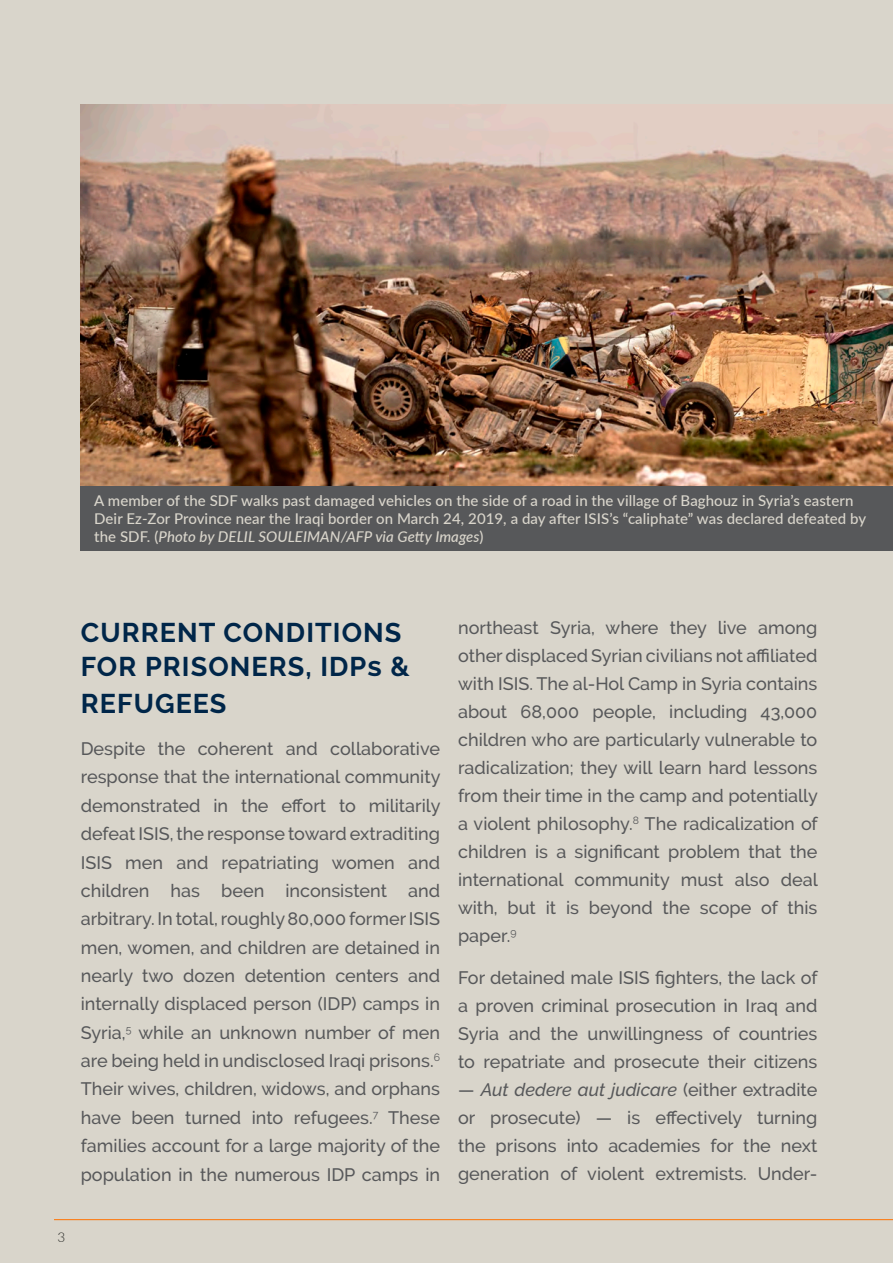
<style>
.page{position:relative;width:893px;height:1263px;background:#d9d5cb}
.page>*{position:absolute;margin:0;border:0;box-sizing:border-box;transform-origin:0 0}
.t1{font:700 27px/33.8px "Raleway";letter-spacing:.04em;color:#002649}
.t2{font:500 18px/28px "Raleway";color:#57585a;text-align:justify}
.t3{font:500 14.85px/18px "Lato";letter-spacing:.005em;color:#d9d5cb}
.t4{font:300 13.5px "Lato";color:#262825}
.s1{font-style:italic}
</style>
<div class="page">
<img style="left:81px;top:105px;width:812px;height:381px">
<hr style="left:54px;top:1219px;width:839px;height:1px;background:#ff7200">
<div style="left:81px;top:486px;width:812px;height:65px;background:#57585a"></div>
<p class="t3" style="left:94px;top:490px;width:774px">A member of the SDF walks past damaged vehicles on the side of a road in the village of Baghouz in Syria’s eastern<br>Deir Ez-Zor Province near the Iraqi border on March 24, 2019, a day after ISIS’s “caliphate” was declared defeated by the SDF. (<span class="s1">Photo by DELIL SOULEIMAN/AFP via Getty Images</span>)</p>
<h1 class="t1" style="left:81px;top:616px;width:330px">CURRENT CONDITIONS<br>FOR PRISONERS, IDPs &amp;</h1>
<h1 class="t1" style="left:81px;top:687px;width:147px">REFUGEES</h1>
<p class="t2" style="left:81px;top:734px;width:361px">Despite the coherent and collaborative response that the international community demonstrated in the effort to militarily defeat ISIS, the response toward extraditing ISIS men and repatriating women and children has been inconsistent and arbitrary. In total, roughly 80,000 former ISIS men, women, and children are detained in nearly two dozen detention centers and internally displaced person (IDP) camps in Syria,<sup>5</sup> while an unknown number of men are being held in undisclosed Iraqi prisons.<sup>6<br></sup>Their wives, children, widows, and orphans have been turned into refugees.<sup>7</sup> These families account for a large majority of the population in the numerous IDP camps in</p>
<p class="t2" style="left:458px;top:613px;width:361px">northeast Syria, where they live among other displaced Syrian civilians not affiliated with ISIS. The al-Hol Camp in Syria contains about 68,000 people, including 43,000 children who are particularly vulnerable to radicalization; they will learn hard lessons from their time in the camp and potentially a violent philosophy.<sup>8</sup> The radicalization of children is a significant problem that the international community must also deal with, but it is beyond the scope of this paper.<sup>9</sup></p>
<p class="t2" style="left:458px;top:963px;width:361px">For detained male ISIS fighters, the lack of a proven criminal prosecution in Iraq and Syria and the unwillingness of countries to repatriate and prosecute their citizens</p>
<p class="t2" style="left:458px;top:1076px;width:361px">— <span class="s1">Aut dedere aut judicare</span> (either extradite or prosecute) — is effectively turning the prisons into academies for the next generation of violent extremists. Under-</p>
<p class="t4" style="left:58px;top:1228px;width:9px">3</p>
</div>
